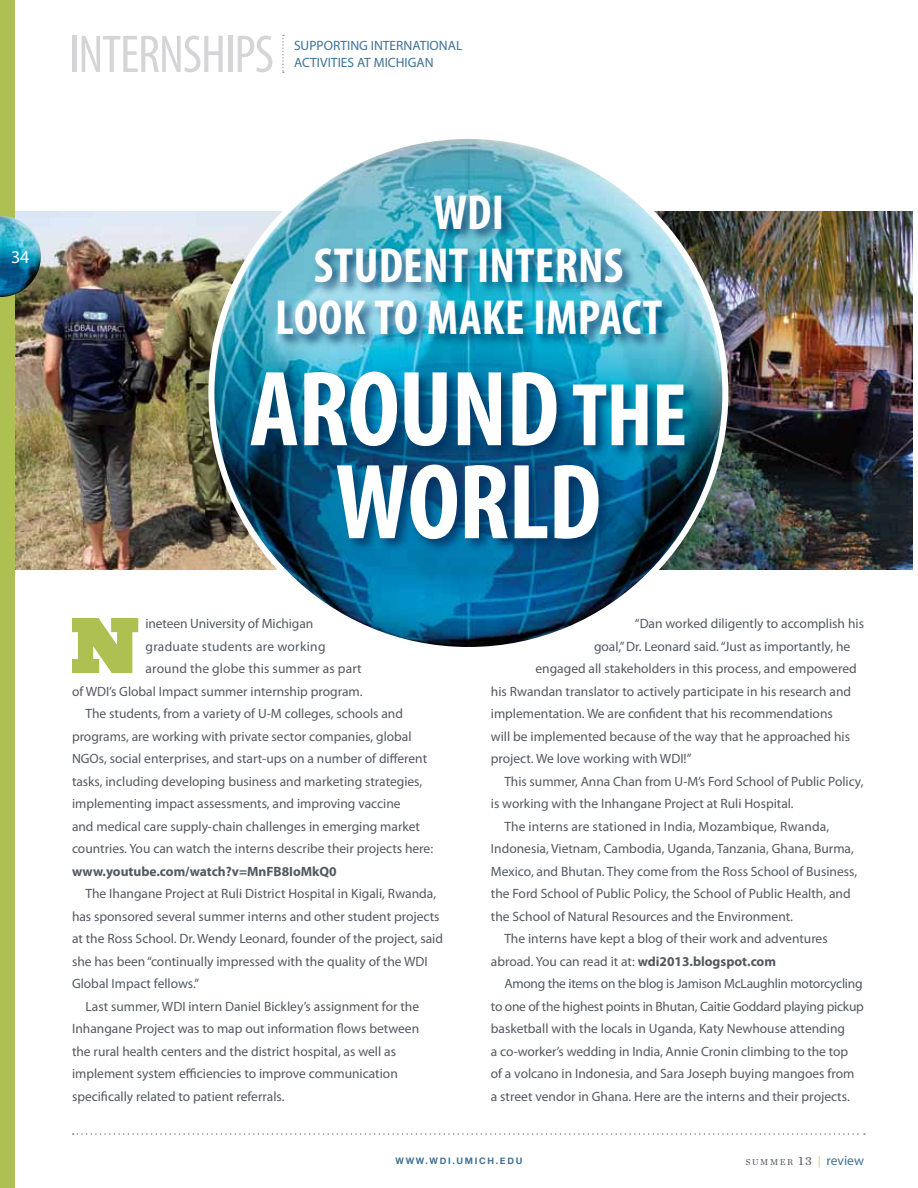
<style>
.page{position:relative;width:918px;height:1188px;background:#fff}
.page>*{position:absolute;margin:0;border:0;box-sizing:border-box;transform-origin:0 0}
.t1{font:700 condensed 108px/93px "Myriad Pro";letter-spacing:-.01em;color:#fff;text-align:center}
.t2{font:900 73.2px "Ziggurat";color:#adc051}
.t3{font:condensed 53.7px "Myriad Pro";letter-spacing:-.02em;color:#d5d5d7}
.t4{font:700 condensed 49.5px "Myriad Pro";letter-spacing:.01em;color:#fff}
.t5{font:18px "Myriad Pro";color:#fff}
.t6{font:13.5px/22.5px "Myriad Pro";color:#545861}
.t7{font:13.5px "Myriad Pro";color:#3f7297}
.t8{font:700 13.5px "Myriad Pro";color:#545861}
.t9{font:13.5px "Myriad Pro";letter-spacing:.02em;color:#545861}
.t10{font:700 9px "Helvetica Neue";letter-spacing:.185em;color:#3f7297}
.t11{font:8.85px "Chronicle Text G1";letter-spacing:.175em;color:#545861}
.s1{font-size:90px}
.s2{font-weight:700}
.s3{font-size:12.75px}
.s4{font-size:12.75px;color:#adc051}
.s5{font-family:"Myriad Pro";font-size:13.5px;color:#3f7297}
</style>
<div class="page">
<svg style="left:282px;top:35px;width:2px;height:38px"></svg>
<svg style="left:73px;top:1133px;width:792px;height:2px"></svg>
<img style="left:15px;top:211px;width:262px;height:358px">
<img style="left:659px;top:211px;width:253px;height:358px">
<img style="left:211px;top:136px;width:514px;height:514px;border-radius:257px">
<div style="left:249px;top:369px;width:450px;height:184px;background:#00305e;opacity:.75"></div>
<div style="left:276px;top:193px;width:400px;height:156px;background:#00305e;opacity:.75"></div>
<div style="left:0;top:0;width:15px;height:1188px;background:#adc051"></div>
<img style="left:0;top:216px;width:41px;height:81px">
<h3 class="t3" style="left:69px;top:22px;width:207px">INTERNSHIPS</h3>
<p class="t7" style="left:294px;top:37px;width:170px">SUPPORTING INTERNATIONAL</p>
<p class="t7" style="left:294px;top:54px;width:141px">ACTIVITIES AT MICHIGAN</p>
<h3 class="t5" style="left:11px;top:245px;width:20px">34</h3>
<h3 class="t4" style="left:433px;top:182px;width:72px">WDI</h3>
<h3 class="t4" style="left:314px;top:234px;width:185px">STUDENT INTERNS</h3>
<h3 class="t4" style="left:275px;top:287px;width:278px">LOOK TO MAKE IMPACT</h3>
<h1 class="t1" style="left:250px;top:360px;width:439px">AROUND <span class="s1">THE<br></span>WORLD</h1>
<h2 class="t2" style="left:71px;top:603px;width:68px">N</h2>
<p class="t6" style="left:146px;top:612px;width:169px">ineteen University of Michigan</p>
<p class="t9" style="left:146px;top:638px;width:181px">graduate students are working</p>
<p class="t6" style="left:146px;top:657px;width:218px">around the globe this summer as part</p>
<p class="t6" style="left:72px;top:680px;width:292px">of WDI’s Global Impact summer internship program.</p>
<p class="t6" style="left:86px;top:702px;width:319px">The students, from a variety of U-M colleges, schools and</p>
<p class="t6" style="left:72px;top:725px;width:341px">programs, are working with private sector companies, global</p>
<p class="t6" style="left:72px;top:747px;width:10px">NGO</p>
<p class="t6" style="left:72px;top:747px;width:363px;text-indent:27px">s, social enterprises, and start-ups on a number of different tasks, including developing business and marketing strategies, implementing impact assessments, and improving vaccine<br>and medical care supply-chain challenges in emerging market countries. You can watch the interns describe their projects here:</p>
<p class="t8" style="left:72px;top:862px;width:266px">www.youtube.com/watch?v=MnFB8IoMkQ0</p>
<p class="t6" style="left:86px;top:882px;width:352px">The Ihangane Project at Ruli District Hospital in Kigali, Rwanda,</p>
<p class="t6" style="left:72px;top:905px;width:369px">has sponsored several summer interns and other student projects</p>
<p class="t6" style="left:72px;top:927px;width:373px">at the Ross School. Dr. Wendy Leonard, founder of the project, said</p>
<p class="t6" style="left:72px;top:950px;width:357px">she has been “continually impressed with the quality of the WDI</p>
<p class="t6" style="left:72px;top:972px;width:129px">Global Impact fellows.”</p>
<p class="t6" style="left:86px;top:995px;width:335px">Last summer, WDI intern Daniel Bickley’s assignment for the</p>
<p class="t6" style="left:72px;top:1017px;width:349px">Inhangane Project was to map out information flows between</p>
<p class="t6" style="left:72px;top:1040px;width:326px">the rural health centers and the district hospital, as well as</p>
<p class="t6" style="left:72px;top:1062px;width:327px">implement system efficiencies to improve communication</p>
<p class="t6" style="left:72px;top:1085px;width:214px">specifically related to patient referrals.</p>
<p class="t6" style="left:635px;top:612px;width:231px">“Dan worked diligently to accomplish his</p>
<p class="t6" style="left:594px;top:635px;width:258px">goal,” Dr. Leonard said. “Just as importantly, he</p>
<p class="t6" style="left:536px;top:657px;width:323px">engaged all stakeholders in this process, and empowered</p>
<p class="t6" style="left:491px;top:680px;width:362px">his Rwandan translator to actively participate in his research and</p>
<p class="t6" style="left:491px;top:702px;width:343px">implementation. We are confident that his recommendations</p>
<p class="t6" style="left:491px;top:725px;width:361px">will be implemented because of the way that he approached his</p>
<p class="t6" style="left:491px;top:747px;width:202px">project. We love working with WDI!”</p>
<p class="t6" style="left:504px;top:770px;width:361px">This summer, Anna Chan from U-M’s Ford School of Public Policy,</p>
<p class="t6" style="left:491px;top:792px;width:304px">is working with the Inhangane Project at Ruli Hospital.</p>
<p class="t6" style="left:504px;top:815px;width:326px">The interns are stationed in India, Mozambique, Rwanda,</p>
<p class="t6" style="left:491px;top:837px;width:365px">Indonesia, Vietnam, Cambodia, Uganda, Tanzania, Ghana, Burma,</p>
<p class="t6" style="left:491px;top:860px;width:368px">Mexico, and Bhutan. They come from the Ross School of Business,</p>
<p class="t6" style="left:491px;top:882px;width:361px">the Ford School of Public Policy, the School of Public Health, and</p>
<p class="t6" style="left:491px;top:905px;width:304px">the School of Natural Resources and the Environment.</p>
<p class="t6" style="left:504px;top:927px;width:325px">The interns have kept a blog of their work and adventures</p>
<p class="t6" style="left:491px;top:950px;width:287px">abroad. You can read it at: <span class="s2">wdi2013.blogspot.com</span></p>
<p class="t6" style="left:504px;top:972px;width:360px">Among the items on the blog is Jamison McLaughlin motorcycling</p>
<p class="t6" style="left:491px;top:995px;width:375px">to one of the highest points in Bhutan, Caitie Goddard playing pickup</p>
<p class="t6" style="left:491px;top:1017px;width:356px">basketball with the locals in Uganda, Katy Newhouse attending</p>
<p class="t6" style="left:491px;top:1040px;width:359px">a co-worker’s wedding in India, Annie Cronin climbing to the top</p>
<p class="t6" style="left:491px;top:1062px;width:365px">of a volcano in Indonesia, and Sara Joseph buying mangoes from</p>
<p class="t6" style="left:491px;top:1085px;width:360px">a street vendor in Ghana. Here are the interns and their projects.</p>
<p class="t10" style="left:396px;top:1153px;width:128px">WWW.WDI.UMICH.EDU</p>
<p class="t11" style="left:746px;top:1156px;width:120px">SUMMER <span class="s3">13</span> <span class="s4">|</span> <span class="s5">review</span></p>
</div>
